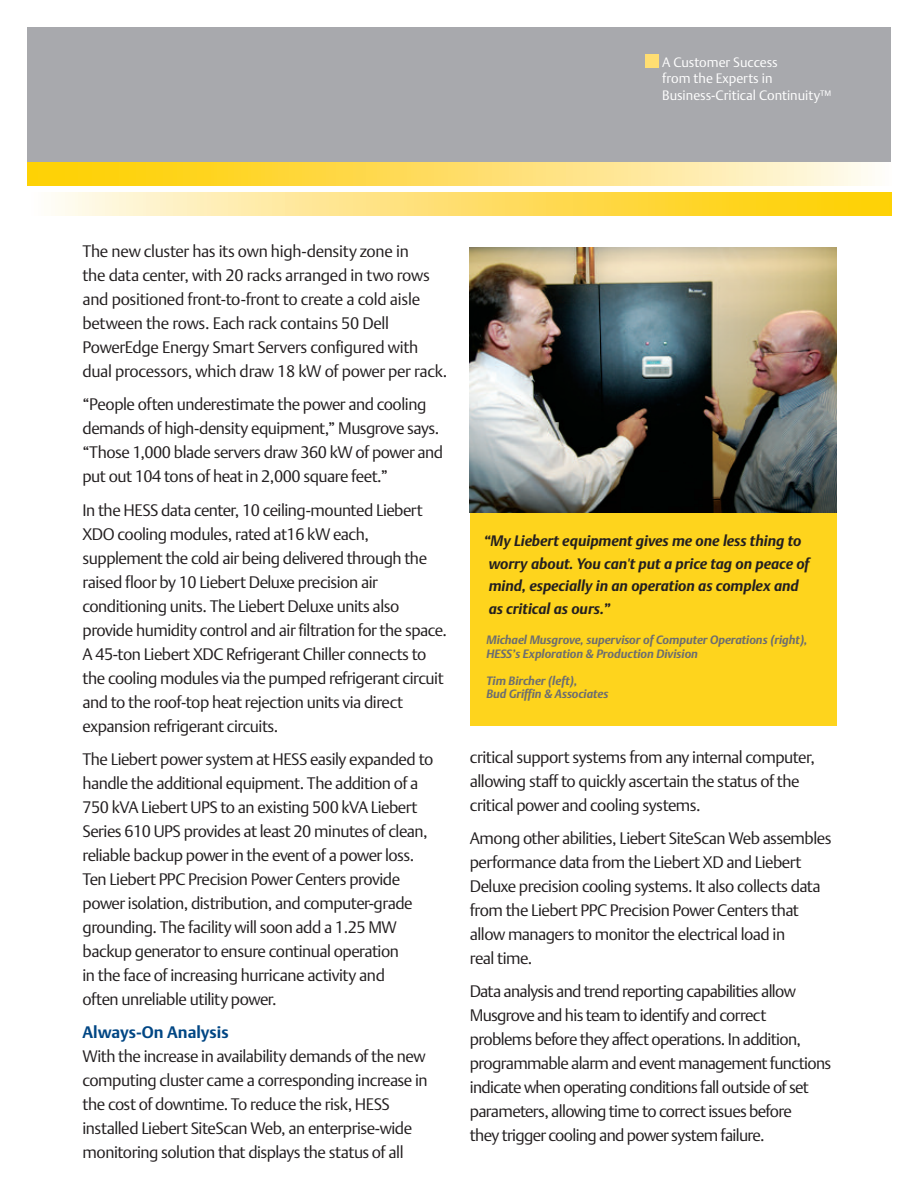
<style>
.page{position:relative;width:918px;height:1188px;background:#fff}
.page>*{position:absolute;margin:0;border:0;box-sizing:border-box;transform-origin:0 0}
.t1{font:16.5px/24px "DTL Argo T Light";letter-spacing:-.03em;color:#231f20}
.t2{font:700 16.5px "DTL Argo T";color:#004684}
.t3{font:italic 700 15px/22.5px "DTL Argo T";letter-spacing:-.005em;color:#231f20}
.t4{font:13.5px/16.5px "DTL Argo T Light";color:#fff}
.t5{font:italic 700 12px/13.5px "DTL Argo T";color:#6c6d70}
</style>
<div class="page">
<svg style="left:27px;top:185px;width:864px;height:8px"></svg>
<div style="left:27px;top:27px;width:864px;height:139px;background:#a8a9ad"></div>
<div style="left:645px;top:54px;width:13px;height:14px;background:#ffde72"></div>
<div style="left:27px;top:193px;width:864px;height:23px;background:linear-gradient(to right,#fff8f0,#ffcb00)"></div>
<div style="left:27px;top:163px;width:864px;height:22px;background:linear-gradient(to right,#ffcb00,#fff7eb)"></div>
<div style="left:470px;top:429px;width:366px;height:297px;background:#fed41d"></div>
<img style="left:470px;top:247px;width:366px;height:265px">
<p class="t4" style="left:662px;top:54px;width:171px">A Customer Success<br>from the Experts in<br>Business-Critical Continuity™</p>
<p class="t1" style="left:82px;top:240px;width:366px">The new cluster has its own high-density zone in<br>the data center, with 20 racks arranged in two rows and positioned front-to-front to create a cold aisle between the rows. Each rack contains 50 Dell PowerEdge Energy Smart Servers configured with dual processors, which draw 18 kW of power per rack.</p>
<p class="t1" style="left:82px;top:393px;width:362px">“People often underestimate the power and cooling demands of high-density equipment,” Musgrove says. “Those 1,000 blade servers draw 360 kW of power and put out 104 tons of heat in 2,000 square feet.”</p>
<p class="t1" style="left:82px;top:498px;width:366px">In the HESS data center, 10 ceiling-mounted Liebert XDO cooling modules, rated at16 kW each, supplement the cold air being delivered through the raised floor by 10 Liebert Deluxe precision air conditioning units. The Liebert Deluxe units also provide humidity control and air filtration for the space.<br>A 45-ton Liebert XDC Refrigerant Chiller connects to the cooling modules via the pumped refrigerant circuit and to the roof-top heat rejection units via direct expansion refrigerant circuits.</p>
<p class="t1" style="left:82px;top:747px;width:352px">The Liebert power system at HESS easily expanded to handle the additional equipment. The addition of a 750 kVA Liebert UPS to an existing 500 kVA Liebert Series 610 UPS provides at least 20 minutes of clean, reliable backup power in the event of a power loss.<br>Ten Liebert PPC Precision Power Centers provide power isolation, distribution, and computer-grade grounding. The facility will soon add a 1.25 MW backup generator to ensure continual operation<br>in the face of increasing hurricane activity and<br>often unreliable utility power.</p>
<p class="t2" style="left:82px;top:1023px;width:148px">Always-On Analysis</p>
<p class="t1" style="left:82px;top:1044px;width:347px">With the increase in availability demands of the new computing cluster came a corresponding increase in the cost of downtime. To reduce the risk, HESS installed Liebert SiteScan Web, an enterprise-wide monitoring solution that displays the status of all</p>
<p class="t3" style="left:489px;top:530px;width:322px;text-indent:-5px">“My Liebert equipment gives me one less thing to worry about. You can't put a price tag on peace of mind, especially in an operation as complex and as critical as ours.”</p>
<p class="t5" style="left:486px;top:633px;width:323px">Michael Musgrove, supervisor of Computer Operations (right),<br>HESS’s Exploration &amp; Production Division</p>
<p class="t5" style="left:486px;top:674px;width:123px">Tim Bircher (left),<br>Bud Griffin &amp; Associates</p>
<p class="t1" style="left:470px;top:745px;width:347px">critical support systems from any internal computer, allowing staff to quickly ascertain the status of the critical power and cooling systems.</p>
<p class="t1" style="left:470px;top:826px;width:363px">Among other abilities, Liebert SiteScan Web assembles performance data from the Liebert XD and Liebert Deluxe precision cooling systems. It also collects data from the Liebert PPC Precision Power Centers that allow managers to monitor the electrical load in<br>real time.</p>
<p class="t1" style="left:470px;top:979px;width:363px">Data analysis and trend reporting capabilities allow Musgrove and his team to identify and correct problems before they affect operations. In addition, programmable alarm and event management functions indicate when operating conditions fall outside of set parameters, allowing time to correct issues before<br>they trigger cooling and power system failure.</p>
</div>
